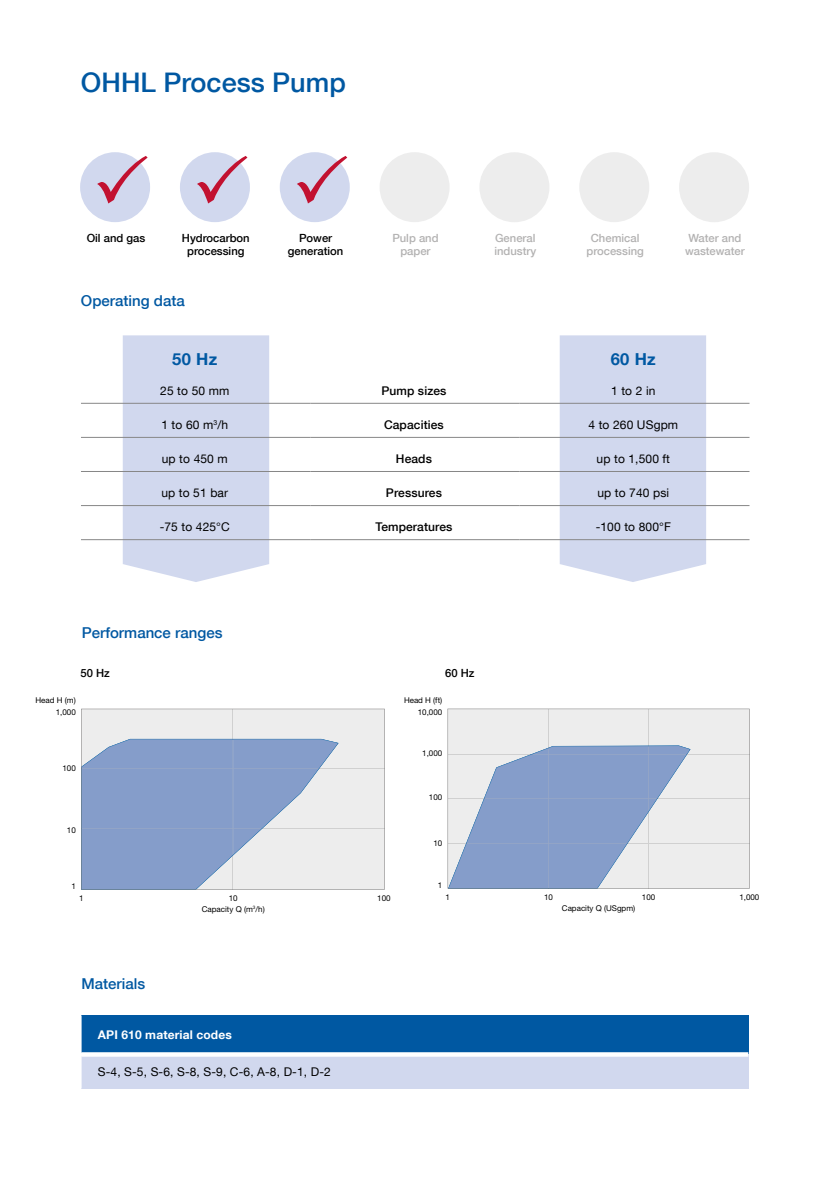
<style>
.page{position:relative;width:830px;height:1191px;background:#fff}
.page>*{position:absolute;margin:0;border:0;box-sizing:border-box;transform-origin:0 0}
.t1{font:500 27px "Helvetica Neue LT Com";color:#0058a2}
.Operating_data__Hz{font:700 16.5px "Helvetica Neue LT Com";letter-spacing:.02em;color:#0058a2}
.Subtitle_blue{font:500 15px "Helvetica Neue LT Com";color:#0058a2}
.Table_text{font:12px "Helvetica Neue LT Com";letter-spacing:.01em;color:#000}
.Table_row_title{font:500 12px "Helvetica Neue LT Com";letter-spacing:.01em;color:#000}
.Table_column_title{font:700 12px "Helvetica Neue LT Com";letter-spacing:.01em;color:#fff}
.Market_-_non-check{font:500 11.25px/13.5px "Helvetica Neue LT Com";color:#b3b2b2;text-align:center}
.Market_-_check{font:500 11.25px/13.5px "Helvetica Neue LT Com";color:#000;text-align:center}
.Subtitle_blue-2{font:500 11.25px "Helvetica Neue LT Com";color:#000}
.t2{font:7.95px "Helvetica Neue LT Com";color:#000}
</style>
<div class="page">
<div style="left:279px;top:152px;width:70px;height:70px;background:#d1d8ee;border-radius:50%"></div>
<svg style="left:296px;top:156px;width:51px;height:47px"></svg>
<div style="left:180px;top:152px;width:70px;height:70px;background:#d1d8ee;border-radius:50%"></div>
<svg style="left:196px;top:156px;width:51px;height:47px"></svg>
<div style="left:80px;top:152px;width:70px;height:70px;background:#d1d8ee;border-radius:50%"></div>
<svg style="left:96px;top:156px;width:51px;height:47px"></svg>
<div style="left:379px;top:152px;width:70px;height:70px;background:#ededed;border-radius:50%"></div>
<div style="left:479px;top:152px;width:70px;height:70px;background:#ededed;border-radius:50%"></div>
<div style="left:579px;top:152px;width:70px;height:70px;background:#ededed;border-radius:50%"></div>
<div style="left:678px;top:152px;width:70px;height:70px;background:#ededed;border-radius:50%"></div>
<svg style="left:559px;top:335px;width:146px;height:247px;background:#d3d9ee"></svg>
<div style="left:123px;top:335px;width:146px;height:247px;background:#d1d8ee"></div>
<hr style="left:81px;top:403px;width:229px;height:1px;background:#878787">
<hr style="left:310px;top:403px;width:209px;height:1px;background:#878787">
<hr style="left:519px;top:403px;width:230px;height:1px;background:#878787">
<hr style="left:81px;top:437px;width:229px;height:1px;background:#878787">
<hr style="left:310px;top:437px;width:209px;height:1px;background:#878787">
<hr style="left:519px;top:437px;width:230px;height:1px;background:#878787">
<hr style="left:81px;top:471px;width:229px;height:1px;background:#878787">
<hr style="left:310px;top:471px;width:209px;height:1px;background:#878787">
<hr style="left:519px;top:471px;width:230px;height:1px;background:#878787">
<hr style="left:81px;top:505px;width:229px;height:1px;background:#878787">
<hr style="left:310px;top:505px;width:209px;height:1px;background:#878787">
<hr style="left:519px;top:505px;width:230px;height:1px;background:#878787">
<hr style="left:81px;top:539px;width:229px;height:1px;background:#878787">
<hr style="left:310px;top:539px;width:209px;height:1px;background:#878787">
<hr style="left:519px;top:539px;width:230px;height:1px;background:#878787">
<svg style="left:81px;top:708px;width:303px;height:181px;background:#b5c2da"></svg>
<svg style="left:447px;top:708px;width:302px;height:180px;background:#bec9dc"></svg>
<div style="left:81px;top:1015px;width:667px;height:39px;background:#0058a2"></div>
<div style="left:81px;top:1054px;width:667px;height:34px;background:#d1d8ee"></div>
<svg style="left:81px;top:1052px;width:667px;height:4px;background:#f0f5f9"></svg>
<hr style="left:80px;top:1015px;width:2px;height:37px;background:#fff">
<hr style="left:80px;top:1056px;width:2px;height:32px;background:#fff">
<p class="t1" style="left:81px;top:66px;width:266px">OHHL Process Pump</p>
<p class="Market_-_check" style="left:87px;top:231px;width:60px">Oil and gas</p>
<p class="Market_-_check" style="left:288px;top:231px;width:57px">Power generation</p>
<p class="Market_-_non-check" style="left:392px;top:231px;width:48px">Pulp and paper</p>
<p class="Market_-_non-check" style="left:494px;top:231px;width:43px;text-align:left">General industry</p>
<p class="Market_-_non-check" style="left:684px;top:231px;width:61px;text-align:left">Water and wastewater</p>
<p class="Market_-_non-check" style="left:586px;top:231px;width:59px">Chemical processing</p>
<p class="Market_-_check" style="left:182px;top:231px;width:69px">Hydrocarbon processing</p>
<p class="Subtitle_blue" style="left:81px;top:292px;width:105px">Operating data</p>
<p class="Operating_data__Hz" style="left:172px;top:349px;width:47px">50 Hz</p>
<p class="Operating_data__Hz" style="left:610px;top:349px;width:47px">60 Hz</p>
<p class="Table_text" style="left:160px;top:383px;width:71px">25 to 50 mm</p>
<p class="Table_row_title" style="left:381px;top:383px;width:67px">Pump sizes</p>
<p class="Table_text" style="left:611px;top:383px;width:46px">1 to 2 in</p>
<p class="Table_text" style="left:161px;top:417px;width:68px">1 to 60 m<sup>3</sup>/h</p>
<p class="Table_row_title" style="left:384px;top:417px;width:61px">Capacities</p>
<p class="Table_text" style="left:588px;top:417px;width:91px">4 to 260 USgpm</p>
<p class="Table_text" style="left:162px;top:451px;width:67px">up to 450 m</p>
<p class="Table_row_title" style="left:395px;top:451px;width:38px">Heads</p>
<p class="Table_text" style="left:596px;top:451px;width:75px">up to 1,500 ft</p>
<p class="Table_text" style="left:161px;top:485px;width:68px">up to 51 bar</p>
<p class="Table_row_title" style="left:386px;top:485px;width:57px">Pressures</p>
<p class="Table_text" style="left:597px;top:485px;width:73px">up to 740 psi</p>
<p class="Table_text" style="left:160px;top:519px;width:72px">-75 to 425°C</p>
<p class="Table_row_title" style="left:375px;top:519px;width:78px">Temperatures</p>
<p class="Table_text" style="left:595px;top:519px;width:77px">-100 to 800°F</p>
<p class="Subtitle_blue" style="left:82px;top:623px;width:142px">Performance ranges</p>
<p class="Subtitle_blue-2" style="left:80px;top:666px;width:31px">50 Hz</p>
<p class="Subtitle_blue-2" style="left:445px;top:666px;width:31px">60 Hz</p>
<p class="t2" style="left:35px;top:695px;width:42px">Head H (m)</p>
<p class="t2" style="left:56px;top:707px;width:22px">1,000</p>
<p class="t2" style="left:62px;top:763px;width:15px">100</p>
<p class="t2" style="left:67px;top:825px;width:10px">10</p>
<p class="t2" style="left:404px;top:695px;width:40px">Head H (ft)</p>
<p class="t2" style="left:417px;top:707px;width:26px">10,000</p>
<p class="t2" style="left:422px;top:748px;width:21px">1,000</p>
<p class="t2" style="left:429px;top:792px;width:15px">100</p>
<p class="t2" style="left:433px;top:838px;width:10px">10</p>
<p class="t2" style="left:71px;top:881px;width:6px">1</p>
<p class="t2" style="left:437px;top:880px;width:6px">1</p>
<p class="t2" style="left:79px;top:893px;width:6px">1</p>
<p class="t2" style="left:229px;top:893px;width:10px">10</p>
<p class="t2" style="left:377px;top:893px;width:15px">100</p>
<p class="t2" style="left:445px;top:892px;width:6px">1</p>
<p class="t2" style="left:544px;top:892px;width:10px">10</p>
<p class="t2" style="left:641px;top:892px;width:15px">100</p>
<p class="t2" style="left:739px;top:892px;width:21px">1,000</p>
<p class="t2" style="left:202px;top:904px;width:64px">Capacity Q (m<sup>3</sup>/h)</p>
<p class="t2" style="left:561px;top:903px;width:75px">Capacity Q (USgpm)</p>
<p class="Subtitle_blue" style="left:82px;top:974px;width:65px">Materials</p>
<p class="Table_column_title" style="left:98px;top:1027px;width:135px">API 610 material codes</p>
<p class="Table_text" style="left:98px;top:1064px;width:234px">S-4, S-5, S-6, S-8, S-9, C-6, A-8, D-1, D-2</p>
</div>
